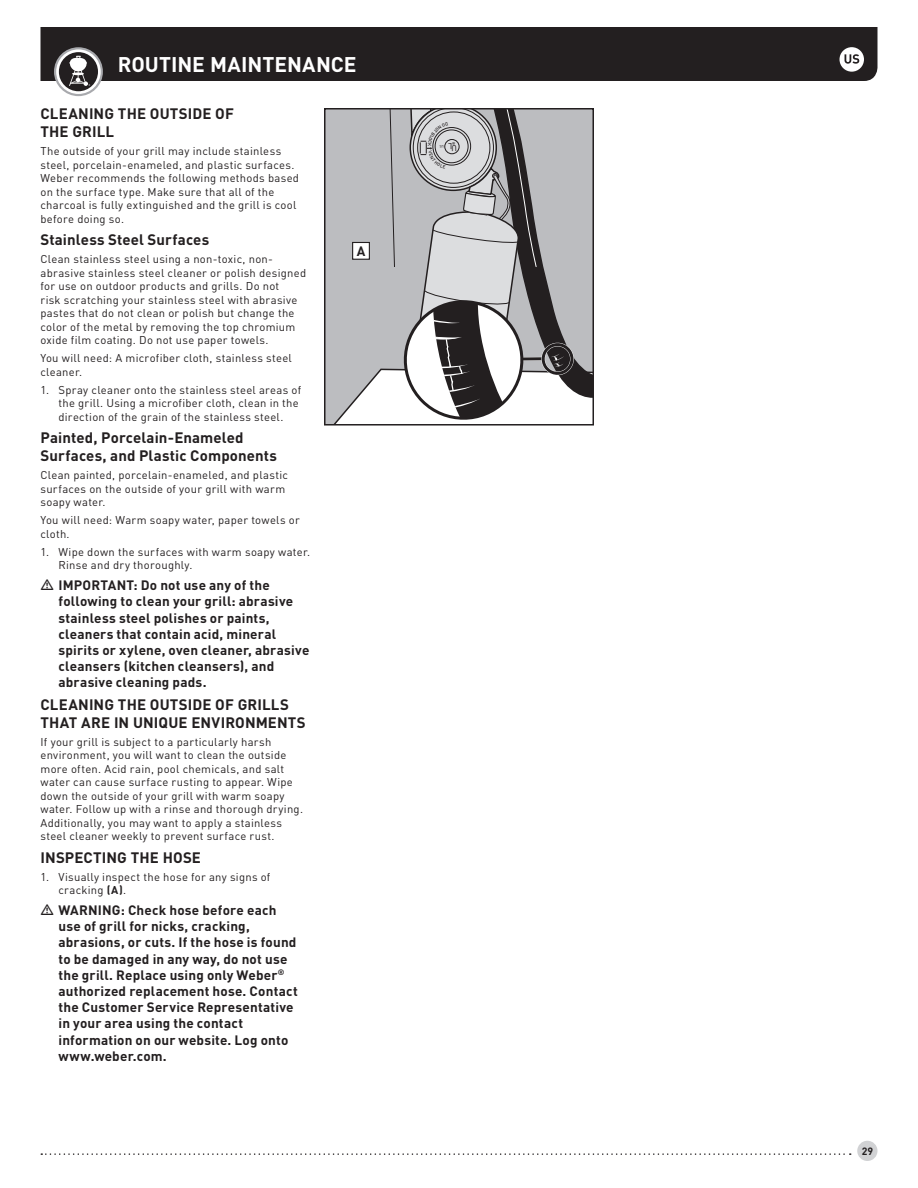
<style>
.page{position:relative;width:918px;height:1188px;background:#fff}
.page>*{position:absolute;margin:0;border:0;box-sizing:border-box;transform-origin:0 0}
.z_Section_Title_SumC{font:700 21px "DIN Pro";color:#fff}
.z_10pt_Heading_UPPER{font:700 15px/18px "DIN Pro";letter-spacing:.005em;color:#231f20}
.z_10pt_Subheading_Ti{font:700 15px/18px "DIN Pro";letter-spacing:.01em;color:#231f20}
.z_Warning_SumChar{font:700 13.5px/16.2px "DIN Pro";letter-spacing:.015em;color:#231f20}
.z_Body_Copy_SumChar{font:11.25px/13.5px "DIN Pro";letter-spacing:.025em;color:#231f20}
.z_Body_Copy_Numbered{font:11.25px/13.5px "DIN Pro";letter-spacing:.025em;color:#231f20}
.t1{font:700 10.5px "DIN Pro";color:#231f20}
.t2{font:9px "Myriad Pro";color:#231f20;scale:.9 1}
.s1{font-weight:700}
</style>
<div class="page">
<div style="left:40px;top:27px;width:838px;height:54px;background:#231f20"></div>
<div style="left:840px;top:47px;width:24px;height:25px;background:#fff;border-radius:50%"></div>
<svg style="left:845px;top:54px;width:14px;height:10px"></svg>
<div style="left:857px;top:1141px;width:21px;height:20px;background:#d1d2d4;border-radius:50%"></div>
<svg style="left:55px;top:48px;width:47px;height:47px"></svg>
<div style="left:54px;top:47px;width:49px;height:49px;border:2px solid #a8a9ad;border-radius:50%"></div>
<div style="left:59px;top:52px;width:39px;height:39px;background:#231f20;border-radius:50%"></div>
<svg style="left:69px;top:56px;width:21px;height:30px"></svg>
<svg style="left:41px;top:1153px;width:810px;height:2px"></svg>
<svg style="left:327px;top:111px;width:62px;height:312px;background:#c0c1c4"></svg>
<div style="left:324px;top:108px;width:270px;height:318px;border:2px solid #231f20"></div>
<div style="left:353px;top:242px;width:16px;height:17px;background:#fff"></div>
<div style="left:352px;top:242px;width:18px;height:18px;border:1px solid #231f20"></div>
<svg style="left:389px;top:109px;width:204px;height:315px"></svg>
<p class="z_Section_Title_SumC" style="left:118px;top:47px;width:240px">ROUTINE MAINTENANCE</p>
<p class="z_10pt_Heading_UPPER" style="left:40px;top:103px;width:195px">CLEANING THE OUTSIDE OF<br>THE GRILL</p>
<p class="z_Body_Copy_SumChar" style="left:40px;top:144px;width:260px">The outside of your grill may include stainless steel, porcelain-enameled, and plastic surfaces.<br>Weber recommends the following methods based on the surface type. Make sure that all of the charcoal is fully extinguished and the grill is cool before doing so.</p>
<p class="z_10pt_Subheading_Ti" style="left:40px;top:229px;width:170px">Stainless Steel Surfaces</p>
<p class="z_Body_Copy_SumChar" style="left:40px;top:252px;width:267px">Clean stainless steel using a non-toxic, non&shy;abrasive stainless steel cleaner or polish designed for use on outdoor products and grills. Do not<br>risk scratching your stainless steel with abrasive pastes that do not clean or polish but change the color of the metal by removing the top chromium oxide film coating. Do not use paper towels.</p>
<p class="z_Body_Copy_SumChar" style="left:40px;top:351px;width:253px">You will need: A microfiber cloth, stainless steel cleaner.</p>
<p class="z_Body_Copy_Numbered" style="left:58px;top:382px;width:244px;text-indent:-18px">1. Spray cleaner onto the stainless steel areas of the grill. Using a microfiber cloth, clean in the direction of the grain of the stainless steel.</p>
<p class="z_10pt_Subheading_Ti" style="left:40px;top:427px;width:238px">Painted, Porcelain-Enameled<br>Surfaces, and Plastic Components</p>
<p class="z_Body_Copy_SumChar" style="left:40px;top:468px;width:249px">Clean painted, porcelain-enameled, and plastic surfaces on the outside of your grill with warm soapy water.</p>
<p class="z_Body_Copy_SumChar" style="left:40px;top:513px;width:261px">You will need: Warm soapy water, paper towels or cloth.</p>
<p class="z_Body_Copy_Numbered" style="left:58px;top:544px;width:253px;text-indent:-18px">1. Wipe down the surfaces with warm soapy water.<br>Rinse and dry thoroughly.</p>
<p class="z_Warning_SumChar" style="left:58px;top:576px;width:252px">IMPORTANT: Do not use any of the following to clean your grill: abrasive stainless steel polishes or paints, cleaners that contain acid, mineral spirits or xylene, oven cleaner, abrasive cleansers (kitchen cleansers), and abrasive cleaning pads.</p>
<p class="z_10pt_Heading_UPPER" style="left:40px;top:694px;width:267px">CLEANING THE OUTSIDE OF GRILLS<br>THAT ARE IN UNIQUE ENVIRONMENTS</p>
<p class="z_Body_Copy_SumChar" style="left:40px;top:734px;width:264px">If your grill is subject to a particularly harsh environment, you will want to clean the outside more often. Acid rain, pool chemicals, and salt water can cause surface rusting to appear. Wipe down the outside of your grill with warm soapy water. Follow up with a rinse and thorough drying.<br>Additionally, you may want to apply a stainless steel cleaner weekly to prevent surface rust.</p>
<p class="z_10pt_Heading_UPPER" style="left:40px;top:847px;width:162px">INSPECTING THE HOSE</p>
<p class="z_Body_Copy_Numbered" style="left:58px;top:869px;width:213px;text-indent:-18px">1. Visually inspect the hose for any signs of cracking <span class="s1">(A)</span>.</p>
<p class="z_Warning_SumChar" style="left:58px;top:900px;width:241px">WARNING: Check hose before each use of grill for nicks, cracking, abrasions, or cuts. If the hose is found to be damaged in any way, do not use the grill. Replace using only Weber<sup>® </sup>authorized replacement hose. Contact the Customer Service Representative in your area using the contact information on our website. Log onto www.weber.com.</p>
<p class="z_Warning_SumChar" style="left:357px;top:241px;width:10px">A</p>
<p class="t2" style="left:457px;top:152px;width:11px;rotate:180deg">LU</p>
<p class="t1" style="left:862px;top:1142px;width:13px">29</p>
</div>
